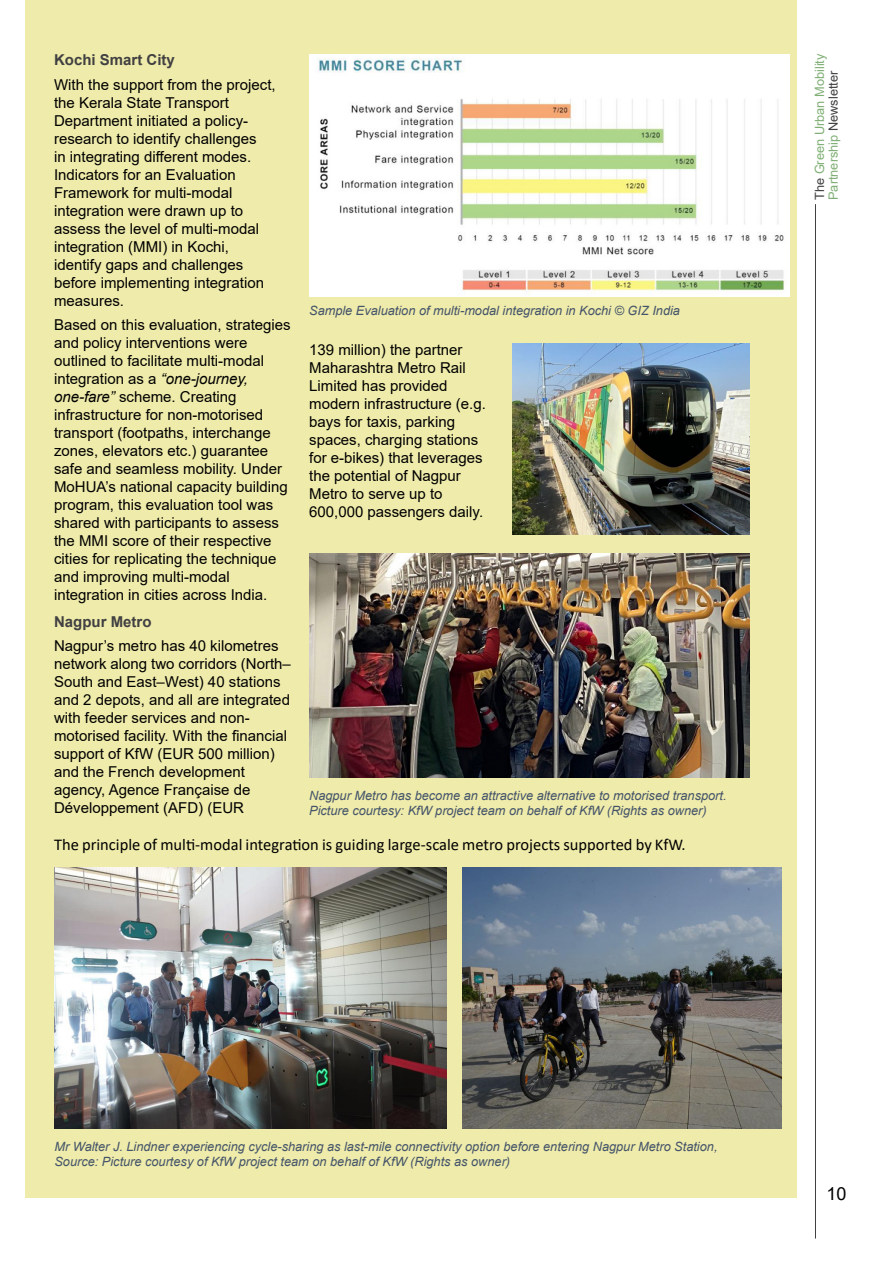
<style>
.page{position:relative;width:893px;height:1263px;background:#fff}
.page>*{position:absolute;margin:0;border:0;box-sizing:border-box;transform-origin:0 0}
.t1{font:18px "Arial";color:#000}
.t2{font:16.5px "Calibri";color:#000}
.t3{font:15px/18px "Arial";color:#000}
.t4{font:700 15px "Arial";color:#414042}
.t5{font:italic 12.75px/15px "Arial";color:#44546a}
.t6{font:12.75px/13.8px "Arial";color:#7faf74}
.s1{font-style:italic}
.s2{color:#414042}
</style>
<div class="page">
<hr style="left:815px;top:204px;width:1px;height:1034px;background:#414042">
<div style="left:25px;top:0;width:771px;height:1198px;background:#efebaa"></div>
<img style="left:512px;top:344px;width:238px;height:191px">
<img style="left:309px;top:554px;width:441px;height:224px">
<img style="left:309px;top:54px;width:480px;height:242px">
<img style="left:54px;top:867px;width:392px;height:261px">
<img style="left:463px;top:867px;width:318px;height:261px">
<p class="t4" style="left:54px;top:49px;width:122px">Kochi Smart City</p>
<p class="t3" style="left:54px;top:75px;width:223px">With the support from the project, the Kerala State Transport<br>Department initiated a policy&shy;research to identify challenges<br>in integrating different modes.<br>Indicators for an Evaluation<br>Framework for multi-modal integration were drawn up to assess the level of multi-modal integration (MMI) in Kochi, identify gaps and challenges before implementing integration measures.</p>
<p class="t3" style="left:54px;top:316px;width:238px">Based on this evaluation, strategies and policy interventions were outlined to facilitate multi-modal integration as a <span class="s1">“one-journey, one-fare”</span> scheme. Creating infrastructure for non-motorised transport (footpaths, interchange zones, elevators etc.) guarantee safe and seamless mobility. Under MoHUA’s national capacity building program, this evaluation tool was shared with participants to assess the MMI score of their respective cities for replicating the technique and improving multi-modal integration in cities across India.</p>
<p class="t4" style="left:54px;top:611px;width:99px">Nagpur Metro</p>
<p class="t3" style="left:54px;top:637px;width:238px">Nagpur’s metro has 40 kilometres network along two corridors (North–<br>South and East–West) 40 stations and 2 depots, and all are integrated with feeder services and non&shy;motorised facility. With the financial support of KfW (EUR 500 million) and the French development agency, Agence Française de<br>Développement (AFD) (EUR</p>
<p class="t5" style="left:309px;top:303px;width:372px">Sample Evaluation of multi-modal integration in Kochi © GIZ India</p>
<p class="t3" style="left:309px;top:340px;width:178px">139 million) the partner<br>Maharashtra Metro Rail<br>Limited has provided modern infrastructure (e.g. bays for taxis, parking spaces, charging stations for e-bikes) that leverages the potential of Nagpur<br>Metro to serve up to<br>600,000 passengers daily.</p>
<p class="t5" style="left:309px;top:788px;width:419px">Nagpur Metro has become an attractive alternative to motorised transport.<br>Picture courtesy: KfW project team on behalf of KfW (Rights as owner)</p>
<p class="t2" style="left:54px;top:833px;width:633px">The principle of multi-modal integration is guiding large-scale metro projects supported by KfW.</p>
<p class="t6" style="left:813px;top:200px;width:148px;rotate:-90deg"><span class="s2">The</span> Green Urban Mobility<br>Partnership <span class="s2">Newsletter</span></p>
<p class="t5" style="left:54px;top:1139px;width:665px">Mr Walter J. Lindner experiencing cycle-sharing as last-mile connectivity option before entering Nagpur Metro Station,<br>Source: Picture courtesy of KfW project team on behalf of KfW (Rights as owner)</p>
<p class="t1" style="left:826px;top:1181px;width:22px">10</p>
</div>
